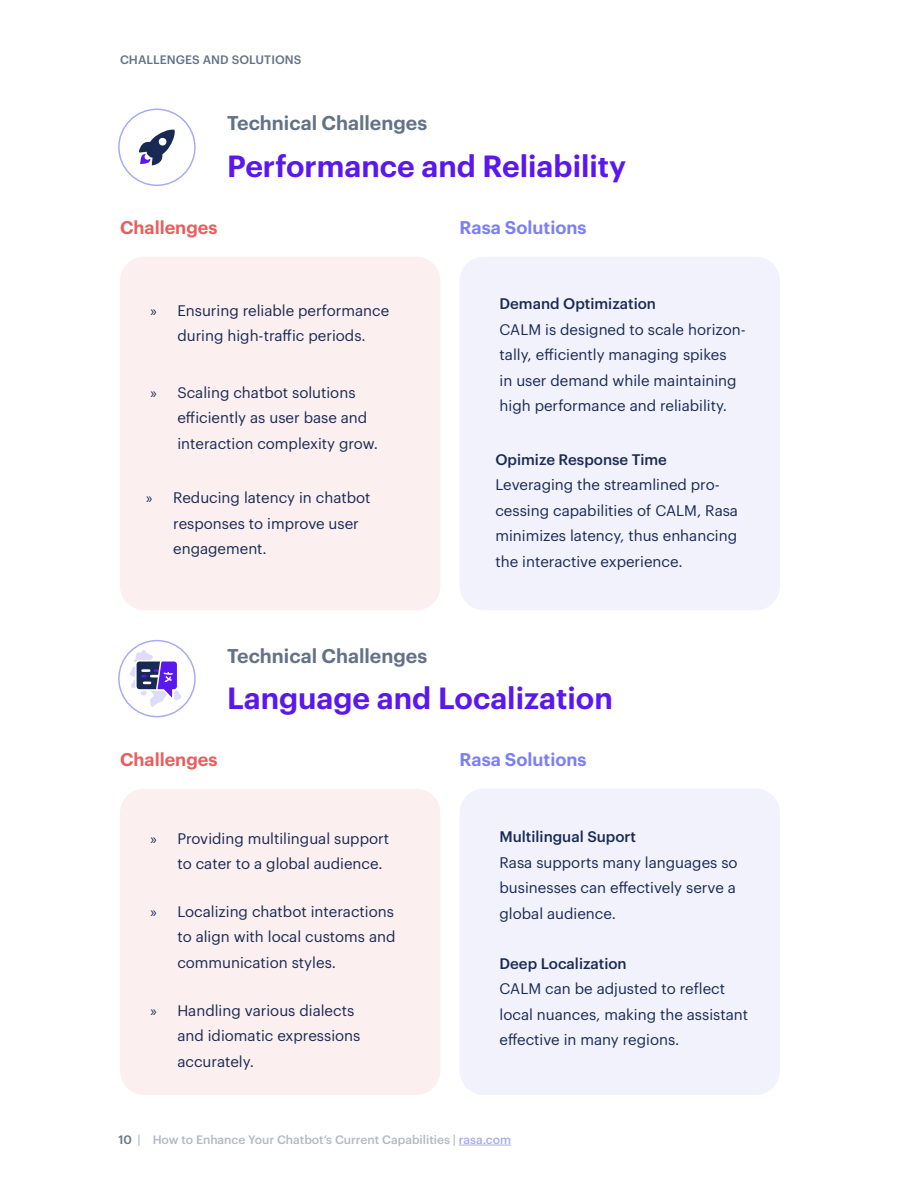
<style>
.page{position:relative;width:900px;height:1200px;background:#fff}
.page>*{position:absolute;margin:0;border:0;box-sizing:border-box;transform-origin:0 0}
.t1{font:600 30px "Graphik";color:#5a17ee}
.t2{font:600 19.5px "Graphik";color:#647285}
.t3{font:600 18px "Graphik";color:#7c7ff4}
.t4{font:600 18px "Graphik";color:#e75e5e}
.t5{font:15px/25.5px "Graphik";color:#182a54}
.t6{font:500 15px "Graphik";color:#182a54}
.t7{font:500 12px "Graphik";color:#b1b9c2}
.t8{font:500 12px "Graphik";letter-spacing:.005em;color:#647285}
.s1{font-family:"Myriad Pro"}
.s2{color:#647285}
.s3{color:#a7adea}
</style>
<div class="page">
<hr style="left:459px;top:1145px;width:52px;height:1px;background:#a7adea">
<div style="left:120px;top:789px;width:320px;height:306px;background:#fcefef;border-radius:24px"></div>
<div style="left:460px;top:789px;width:320px;height:306px;background:#f2f2fd;border-radius:24px"></div>
<div style="left:120px;top:257px;width:320px;height:353px;background:#fcefef;border-radius:24px"></div>
<div style="left:460px;top:257px;width:320px;height:353px;background:#f2f2fd;border-radius:24px"></div>
<div style="left:118px;top:109px;width:78px;height:77px;border:1px solid #a6aaf3;border-radius:50%"></div>
<svg style="left:139px;top:129px;width:36px;height:36px"></svg>
<div style="left:118px;top:640px;width:78px;height:77px;border:1px solid #a6aaf3;border-radius:50%"></div>
<svg style="left:129px;top:650px;width:53px;height:57px"></svg>
<p class="t8" style="left:120px;top:50px;width:183px">CHALLENGES AND SOLUTIONS</p>
<h2 class="t2" style="left:227px;top:108px;width:202px">Technical Challenges</h2>
<h1 class="t1" style="left:227px;top:143px;width:401px">Performance and Reliability</h1>
<p class="t4" style="left:120px;top:214px;width:99px">Challenges</p>
<p class="t3" style="left:460px;top:214px;width:129px">Rasa Solutions</p>
<p class="t5" style="left:150px;top:296px;width:240px;text-align:center"><span class="s1">»</span> Ensuring reliable performance during high-traffic periods.</p>
<p class="t6" style="left:500px;top:292px;width:158px">Demand Optimization</p>
<p class="t5" style="left:500px;top:315px;width:248px">CALM is designed to scale horizon&shy;tally, efficiently managing spikes<br>in user demand while maintaining high performance and reliability.</p>
<p class="t5" style="left:177px;top:378px;width:202px;text-indent:-27px"><span class="s1">»</span> Scaling chatbot solutions efficiently as user base and interaction complexity grow.</p>
<p class="t6" style="left:495px;top:448px;width:173px">Opimize Response Time</p>
<p class="t5" style="left:495px;top:471px;width:244px">Leveraging the streamlined pro&shy;cessing capabilities of CALM, Rasa minimizes latency, thus enhancing the interactive experience.</p>
<p class="t5" style="left:173px;top:484px;width:199px;text-indent:-27px"><span class="s1">»</span> Reducing latency in chatbot responses to improve user engagement.</p>
<h2 class="t2" style="left:227px;top:641px;width:202px">Technical Challenges</h2>
<h1 class="t1" style="left:227px;top:675px;width:387px">Language and Localization</h1>
<p class="t4" style="left:120px;top:746px;width:99px">Challenges</p>
<p class="t3" style="left:460px;top:746px;width:129px">Rasa Solutions</p>
<p class="t5" style="left:177px;top:824px;width:213px;text-indent:-27px"><span class="s1">»</span> Providing multilingual support to cater to a global audience.</p>
<p class="t6" style="left:500px;top:826px;width:138px">Multilingual Suport</p>
<p class="t5" style="left:500px;top:849px;width:240px;text-align:justify">Rasa supports many languages so businesses can effectively serve a global audience.</p>
<p class="t5" style="left:177px;top:897px;width:220px;text-align:justify;text-indent:-27px"><span class="s1">»</span> Localizing chatbot interactions to align with local customs and communication styles.</p>
<p class="t6" style="left:500px;top:952px;width:129px">Deep Localization</p>
<p class="t5" style="left:500px;top:975px;width:250px">CALM can be adjusted to reflect local nuances, making the assistant effective in many regions.</p>
<p class="t5" style="left:177px;top:996px;width:185px;text-indent:-27px"><span class="s1">»</span> Handling various dialects and idiomatic expressions accurately.</p>
<p class="t7" style="left:119px;top:1130px;width:394px"><span class="s2">10</span> | How to Enhance Your Chatbot‘s Current Capabilities | <span class="s3">rasa.com</span></p>
</div>
